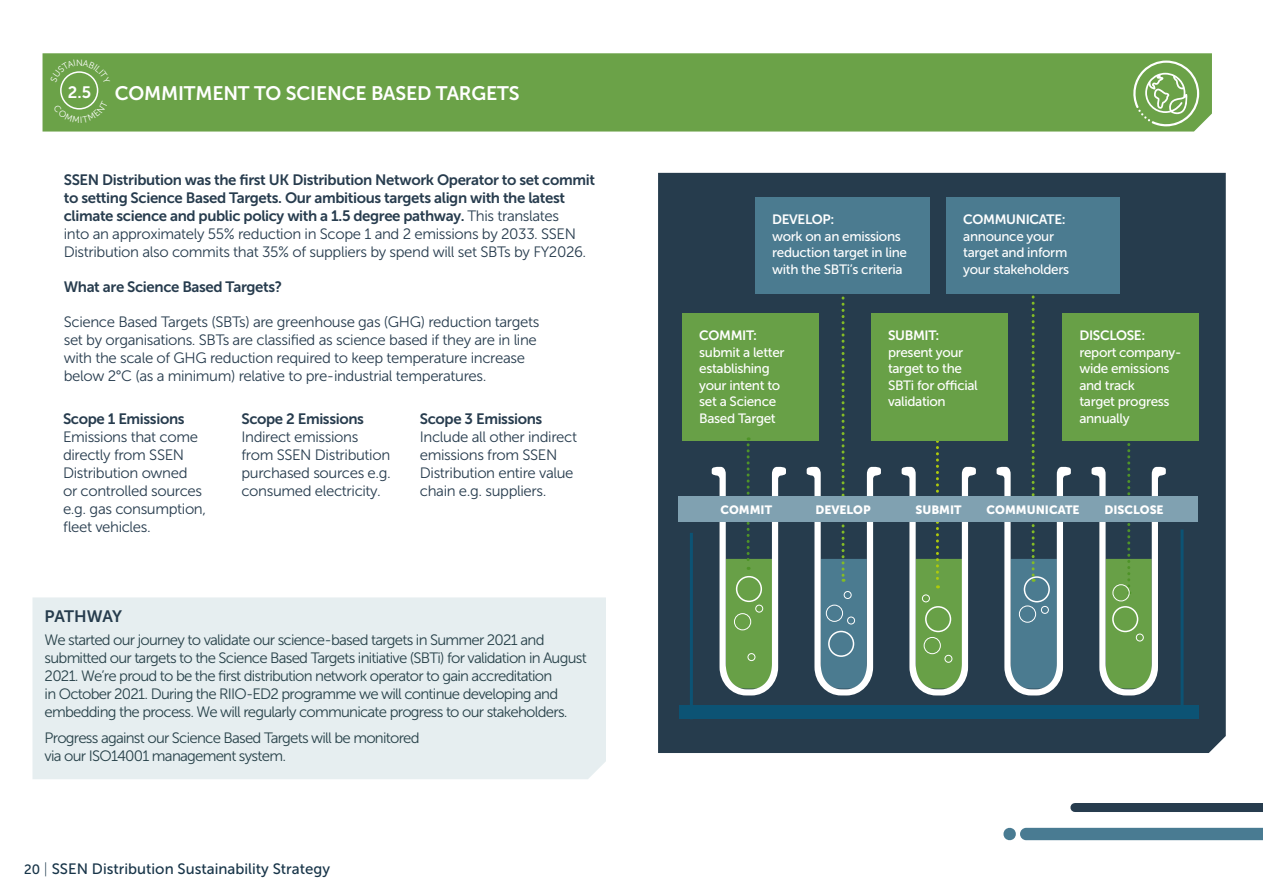
<style>
.page{position:relative;width:1263px;height:893px;background:#fff}
.page>*{position:absolute;margin:0;border:0;box-sizing:border-box;transform-origin:0 0}
.t1{font:22.5px "Museo Sans 700";color:#fff}
.t2{font:19.5px "Museo Sans 700";letter-spacing:-.01em;color:#fff}
.t3{font:16.5px "Museo Sans 700";letter-spacing:-.02em;color:#263c4d}
.t4{font:16.5px "Museo Sans 700";color:#fff}
.t5{font:15px/18px "Museo Sans 300";letter-spacing:-.025em;color:#273c4e}
.t6{font:15px/18px "Museo Sans 300";letter-spacing:-.05em;color:#274149}
.t7{font:15px/18px "Museo Sans 700";letter-spacing:-.025em;color:#273c4e}
.t8{font:15px "Museo Sans 500";color:#173448}
.t9{font:13.5px/16.5px "Museo Sans 500";letter-spacing:-.025em;color:#fff}
.t10{font:13.5px "Museo Sans 700";letter-spacing:-.025em;color:#fff}
.t11{font:12px "Museo Sans 900";color:#fff}
.t12{font:9px "Museo Sans 300";color:#fff}
.s1{font-family:"Museo Sans 300"}
.s2{font-family:"Museo Sans Rounded 500";font-size:13.5px}
.s3{font-family:"Museo Sans 100";font-style:italic}
</style>
<div class="page">
<svg style="left:1003px;top:803px;width:260px;height:38px"></svg>
<div style="left:32px;top:597px;width:574px;height:182px;background:#e6eef0"></div>
<div style="left:43px;top:53px;width:1169px;height:79px;background:#6ba248"></div>
<div style="left:60px;top:71px;width:38px;height:39px;border:2px solid #fff;border-radius:50%"></div>
<div style="left:658px;top:173px;width:568px;height:580px;background:#263c4d"></div>
<div style="left:679px;top:705px;width:519px;height:14px;background:#0c5374"></div>
<hr style="left:690px;top:533px;width:3px;height:186px;background:#0c5374">
<hr style="left:1180px;top:529px;width:3px;height:187px;background:#0c5374">
<svg style="left:806px;top:294px;width:75px;height:401px"></svg>
<svg style="left:901px;top:441px;width:75px;height:254px"></svg>
<svg style="left:996px;top:294px;width:75px;height:401px"></svg>
<svg style="left:1091px;top:441px;width:75px;height:254px"></svg>
<div style="left:682px;top:313px;width:136px;height:128px;background:#68a047"></div>
<div style="left:871px;top:313px;width:136px;height:128px;background:#68a047"></div>
<div style="left:755px;top:197px;width:175px;height:97px;background:#4b7b90"></div>
<div style="left:946px;top:197px;width:174px;height:97px;background:#4b7b90"></div>
<div style="left:1062px;top:313px;width:136px;height:128px;background:#68a047"></div>
<svg style="left:712px;top:437px;width:74px;height:258px"></svg>
<div style="left:679px;top:496px;width:519px;height:26px;background:#80a1b1"></div>
<div style="left:736px;top:576px;width:26px;height:26px;border:2px solid #fff;border-radius:50%"></div>
<div style="left:734px;top:613px;width:17px;height:17px;border:1px solid #fff;border-radius:50%"></div>
<div style="left:826px;top:605px;width:17px;height:17px;border:1px solid #fff;border-radius:50%"></div>
<div style="left:924px;top:637px;width:17px;height:17px;border:1px solid #fff;border-radius:50%"></div>
<div style="left:1019px;top:606px;width:17px;height:17px;border:1px solid #fff;border-radius:50%"></div>
<div style="left:1112px;top:584px;width:17px;height:17px;border:1px solid #fff;border-radius:50%"></div>
<div style="left:828px;top:631px;width:26px;height:26px;border:2px solid #fff;border-radius:50%"></div>
<div style="left:925px;top:606px;width:26px;height:26px;border:2px solid #fff;border-radius:50%"></div>
<div style="left:1024px;top:576px;width:26px;height:26px;border:2px solid #fff;border-radius:50%"></div>
<div style="left:1112px;top:606px;width:26px;height:26px;border:2px solid #fff;border-radius:50%"></div>
<div style="left:755px;top:605px;width:8px;height:7px;border:1px solid #fff;border-radius:50%"></div>
<div style="left:847px;top:617px;width:8px;height:7px;border:1px solid #fff;border-radius:50%"></div>
<div style="left:844px;top:591px;width:7px;height:8px;border:1px solid #fff;border-radius:50%"></div>
<div style="left:922px;top:594px;width:8px;height:8px;border:1px solid #fff;border-radius:50%"></div>
<div style="left:944px;top:655px;width:8px;height:8px;border:1px solid #fff;border-radius:50%"></div>
<div style="left:748px;top:653px;width:7px;height:8px;border:1px solid #fff;border-radius:50%"></div>
<div style="left:1041px;top:606px;width:8px;height:8px;border:1px solid #fff;border-radius:50%"></div>
<div style="left:1136px;top:634px;width:8px;height:7px;border:1px solid #fff;border-radius:50%"></div>
<svg style="left:1133px;top:61px;width:66px;height:65px"></svg>
<div style="left:65px;top:78px;width:29px;height:29px;background:#6ba248;border-radius:50%"></div>
<svg style="left:50px;top:60px;width:25px;height:22px"></svg>
<svg style="left:83px;top:59px;width:27px;height:24px"></svg>
<svg style="left:53px;top:100px;width:55px;height:23px"></svg>
<p class="t12" style="left:76px;top:58px;width:8px">N</p>
<h1 class="t1" style="left:72px;top:79px;width:15px">4</h1>
<p class="t4" style="left:68px;top:83px;width:25px">2.5</p>
<h2 class="t2" style="left:115px;top:82px;width:406px">COMMITMENT TO SCIENCE BASED TARGETS</h2>
<p class="t7" style="left:64px;top:171px;width:533px">SSEN Distribution was the first UK Distribution Network Operator to set commit to setting Science Based Targets. Our ambitious targets align with the latest climate science and public policy with a 1.5 degree pathway. <span class="s1">This translates</span></p>
<p class="t5" style="left:64px;top:225px;width:524px">into an approximately 55% reduction in Scope 1 and 2 emissions by 2033. SSEN<br>Distribution also commits that 35% of suppliers by spend will set SBTs by FY2026.</p>
<p class="t7" style="left:64px;top:278px;width:220px">What are Science Based Targets?</p>
<p class="t5" style="left:64px;top:313px;width:477px">Science Based Targets (SBTs) are greenhouse gas (GHG) reduction targets set by organisations. SBTs are classified as science based if they are in line with the scale of GHG reduction required to keep temperature increase below 2°C (as a minimum) relative to pre-industrial temperatures.</p>
<p class="t7" style="left:63px;top:410px;width:123px">Scope 1 Emissions</p>
<p class="t5" style="left:63px;top:428px;width:145px">Emissions that come directly from SSEN<br>Distribution owned<br>or controlled sources e.g. gas consumption, fleet vehicles.</p>
<p class="t7" style="left:241px;top:410px;width:124px">Scope 2 Emissions</p>
<p class="t5" style="left:241px;top:428px;width:151px">Indirect emissions from SSEN Distribution purchased sources e.g. consumed electricity.</p>
<p class="t7" style="left:420px;top:410px;width:124px">Scope 3 Emissions</p>
<p class="t5" style="left:420px;top:428px;width:159px">Include all other indirect emissions from SSEN<br>Distribution entire value chain e.g. suppliers.</p>
<p class="t3" style="left:45px;top:607px;width:79px">PATHWAY</p>
<p class="t6" style="left:45px;top:630px;width:544px">We started our journey to validate our science-based targets in Summer 2021 and submitted our targets to the Science Based Targets initiative (SBTi) for validation in August 2021. We’re proud to be the first distribution network operator to gain accreditation<br>in October 2021. During the RIIO-ED2 programme we will continue developing and embedding the process. We will regularly communicate progress to our stakeholders.</p>
<p class="t6" style="left:45px;top:729px;width:376px">Progress against our Science Based Targets will be monitored via our ISO14001 management system.</p>
<p class="t8" style="left:24px;top:861px;width:307px"><span class="s2">20</span> <span class="s3">|</span> SSEN Distribution Sustainability Strategy</p>
<p class="t10" style="left:772px;top:212px;width:64px">DEVELOP:</p>
<p class="t9" style="left:772px;top:228px;width:136px">work on an emissions reduction target in line with the SBTi’s criteria</p>
<p class="t10" style="left:963px;top:212px;width:104px">COMMUNICATE:</p>
<p class="t9" style="left:963px;top:228px;width:107px">announce your target and inform your stakeholders</p>
<p class="t10" style="left:699px;top:328px;width:59px">COMMIT:</p>
<p class="t9" style="left:699px;top:344px;width:87px">submit a letter establishing your intent to set a Science<br>Based Target</p>
<p class="t10" style="left:888px;top:328px;width:53px">SUBMIT:</p>
<p class="t9" style="left:888px;top:344px;width:91px">present your target to the<br>SBTi for official validation</p>
<p class="t10" style="left:1079px;top:328px;width:67px">DISCLOSE:</p>
<p class="t9" style="left:1079px;top:344px;width:104px">report company&shy;wide emissions and track<br>target progress annually</p>
<p class="t11" style="left:720px;top:503px;width:53px">COMMIT</p>
<p class="t11" style="left:815px;top:503px;width:57px">DEVELOP</p>
<p class="t11" style="left:915px;top:503px;width:48px">SUBMIT</p>
<p class="t11" style="left:987px;top:503px;width:94px">COMMUNICATE</p>
<p class="t11" style="left:1104px;top:503px;width:61px">DISCLOSE</p>
</div>
